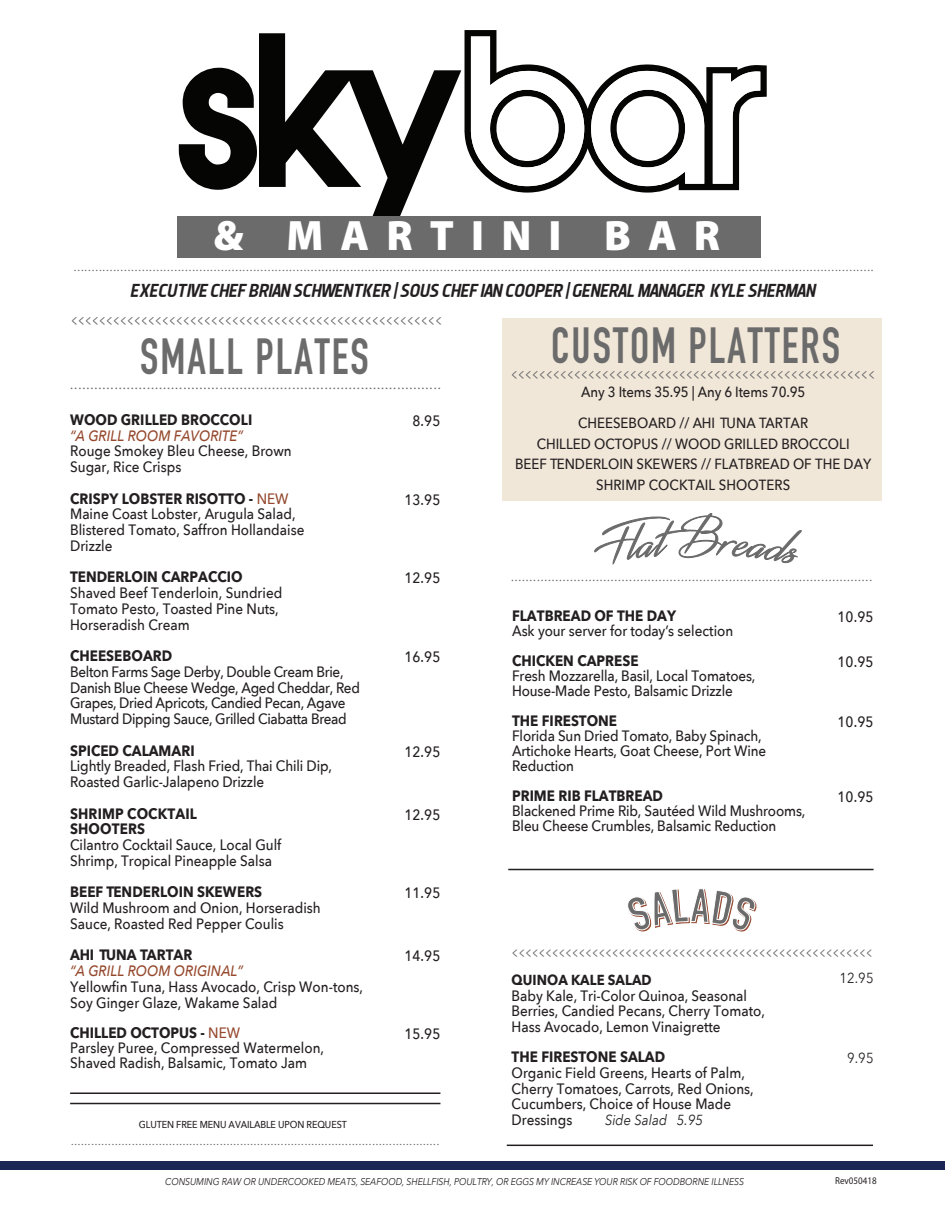
<style>
.page{position:relative;width:945px;height:1215px;background:#fff}
.page>*{position:absolute;margin:0;border:0;box-sizing:border-box;transform-origin:0 0}
.t1{font:700 50.1px "DIN Condensed";letter-spacing:.045em;color:#6b6b6b;scale:.9 1}
.t2{font:900 42.75px "Myriad Pro";letter-spacing:.4em;color:#fff}
.t3{font:300 20.55px "Nexa";color:#6b6b6b}
.t4{font:300 19.35px "Nexa";color:#6b6b6b}
.t5{font:italic 19.35px "Dyno Sans";letter-spacing:-.025em;color:#231f20;scale:.9 1}
.t6{font:300 18.75px "Nexa";color:#6b6b6b}
.t7{font:300 18.45px "Nexa";color:#6b6b6b}
.t8{font:300 18.3px "Nexa";color:#6b6b6b}
.t9{font:300 17.25px "Nexa";color:#6b6b6b}
.t10{font:500 15px/15.8px "Avenir Next";color:#231f20;scale:.9 1}
.t11{font:700 15px/15.8px "Avenir Next";color:#231f20;scale:.9 1}
.t12{font:500 15px/15.8px "Avenir Next";letter-spacing:-.025em;color:#231f20;scale:.9 1}
.t13{font:italic 500 15px "Avenir Next";color:#95482c;scale:.9 1}
.t14{font:500 14.7px/20.5px "Avenir Next";color:#231f20;scale:.9 1}
.t15{font:700 14.55px "Avenir Next";letter-spacing:.005em;color:#231f20;scale:.9 1}
.t16{font:italic 14.55px "Avenir Next";color:#231f20;scale:.9 1}
.t17{font:14.55px "Avenir Next";color:#231f20;scale:.9 1}
.t18{font:500 10.05px "Avenir Next";letter-spacing:-.01em;color:#231f20;scale:.9 1}
.t19{font:10.05px "Myriad Pro";color:#231f20;scale:.9 1}
.t20{font:italic 9.9px "Avenir Next";letter-spacing:-.01em;color:#231f20;scale:.9 1}
.s1{font-weight:700}
.s2{color:#95492f}
</style>
<div class="page">
<div style="left:503px;top:318px;width:379px;height:182px;background:#f1e7d9"></div>
<svg style="left:179px;top:33px;width:282px;height:183px"></svg>
<svg style="left:464px;top:30px;width:303px;height:163px"></svg>
<svg style="left:713px;top:71px;width:47px;height:113px"></svg>
<svg style="left:591px;top:71px;width:114px;height:115px"></svg>
<svg style="left:471px;top:36px;width:113px;height:150px"></svg>
<div style="left:177px;top:216px;width:584px;height:41px;background:#6b6b6b"></div>
<svg style="left:628px;top:889px;width:129px;height:43px"></svg>
<svg style="left:595px;top:513px;width:207px;height:52px"></svg>
<hr style="left:507px;top:1145px;width:366px;height:1px;background:#231f20">
<hr style="left:508px;top:869px;width:366px;height:1px;background:#231f20">
<hr style="left:70px;top:1093px;width:370px;height:1px;background:#231f20">
<hr style="left:70px;top:1103px;width:370px;height:1px;background:#231f20">
<div style="left:0;top:1161px;width:945px;height:8px;background:#1b2654"></div>
<h2 class="t2" style="left:214px;top:211px;width:508px">&amp; MARTINI BAR</h2>
<p class="t8" style="left:74px;top:254px;width:802px">...............................................................................................................................................................................................................................</p>
<p class="t5" style="left:130px;top:278px;width:763px">EXECUTIVE CHEF BRIAN SCHWENTKER | SOUS CHEF IAN COOPER | GENERAL MANAGER KYLE SHERMAN</p>
<p class="t4" style="left:72px;top:309px;width:373px">&lt;&lt;&lt;&lt;&lt;&lt;&lt;&lt;&lt;&lt;&lt;&lt;&lt;&lt;&lt;&lt;&lt;&lt;&lt;&lt;&lt;&lt;&lt;&lt;&lt;&lt;&lt;&lt;&lt;&lt;&lt;&lt;&lt;&lt;&lt;&lt;&lt;&lt;&lt;&lt;&lt;&lt;&lt;&lt;&lt;&lt;&lt;&lt;&lt;&lt;&lt;&lt;&lt;</p>
<h1 class="t1" style="left:140px;top:322px;width:255px">SMALL PLATES</h1>
<h3 class="t3" style="left:70px;top:370px;width:373px">............................................................................................</h3>
<p class="t11" style="left:70px;top:412px;width:204px">WOOD GRILLED BROCCOLI</p>
<p class="t13" style="left:70px;top:423px;width:194px">“A GRILL ROOM FAVORITE”</p>
<p class="t10" style="left:70px;top:443px;width:248px">Rouge Smokey Bleu Cheese, Brown<br>Sugar, Rice Crisps</p>
<p class="t10" style="left:70px;top:490px;width:262px"><span class="s1">CRISPY LOBSTER RISOTTO -</span> <span class="s2">NEW<br></span>Maine Coast Lobster, Arugula Salad,<br>Blistered Tomato, Saffron Hollandaise<br>Drizzle</p>
<p class="t11" style="left:70px;top:569px;width:193px">TENDERLOIN CARPACCIO</p>
<p class="t10" style="left:70px;top:585px;width:237px">Shaved Beef Tenderloin, Sundried<br>Tomato Pesto, Toasted Pine Nuts,<br>Horseradish Cream</p>
<p class="t11" style="left:70px;top:648px;width:115px">CHEESEBOARD</p>
<p class="t12" style="left:70px;top:663px;width:324px">Belton Farms Sage Derby, Double Cream Brie, Danish Blue Cheese Wedge, Aged Cheddar, Red Grapes, Dried Apricots, Candied Pecan, Agave Mustard Dipping Sauce, Grilled Ciabatta Bread</p>
<p class="t11" style="left:70px;top:742px;width:140px">SPICED CALAMARI</p>
<p class="t10" style="left:70px;top:758px;width:292px">Lightly Breaded, Flash Fried, Thai Chili Dip,<br>Roasted Garlic-Jalapeno Drizzle</p>
<p class="t11" style="left:70px;top:805px;width:142px">SHRIMP COCKTAIL<br>SHOOTERS</p>
<p class="t10" style="left:70px;top:837px;width:236px">Cilantro Cocktail Sauce, Local Gulf<br>Shrimp, Tropical Pineapple Salsa</p>
<p class="t11" style="left:70px;top:884px;width:215px">BEEF TENDERLOIN SKEWERS</p>
<p class="t10" style="left:70px;top:900px;width:280px">Wild Mushroom and Onion, Horseradish<br>Sauce, Roasted Red Pepper Coulis</p>
<p class="t11" style="left:70px;top:947px;width:137px">AHI TUNA TARTAR</p>
<p class="t13" style="left:70px;top:958px;width:194px">“A GRILL ROOM ORIGINAL”</p>
<p class="t10" style="left:70px;top:978px;width:327px">Yellowfin Tuna, Hass Avocado, Crisp Won-tons,<br>Soy Ginger Glaze, Wakame Salad</p>
<p class="t10" style="left:70px;top:1024px;width:284px;line-height:15px"><span class="s1">CHILLED OCTOPUS -</span> <span class="s2">NEW<br></span>Parsley Puree, Compressed Watermelon,<br>Shaved Radish, Balsamic, Tomato Jam</p>
<p class="t18" style="left:139px;top:1116px;width:233px">GLUTEN FREE MENU AVAILABLE UPON REQUEST</p>
<p class="t10" style="left:413px;top:412px;width:33px">8.95</p>
<p class="t10" style="left:404px;top:491px;width:42px">13.95</p>
<p class="t10" style="left:404px;top:570px;width:42px">12.95</p>
<p class="t10" style="left:404px;top:648px;width:42px">16.95</p>
<p class="t10" style="left:404px;top:743px;width:42px">12.95</p>
<p class="t10" style="left:404px;top:806px;width:42px">12.95</p>
<p class="t10" style="left:404px;top:885px;width:42px">11.95</p>
<p class="t10" style="left:404px;top:948px;width:42px">14.95</p>
<p class="t10" style="left:404px;top:1026px;width:42px">15.95</p>
<h1 class="t1" style="left:551px;top:312px;width:322px">CUSTOM PLATTERS</h1>
<p class="t4" style="left:512px;top:363px;width:366px">&lt;&lt;&lt;&lt;&lt;&lt;&lt;&lt;&lt;&lt;&lt;&lt;&lt;&lt;&lt;&lt;&lt;&lt;&lt;&lt;&lt;&lt;&lt;&lt;&lt;&lt;&lt;&lt;&lt;&lt;&lt;&lt;&lt;&lt;&lt;&lt;&lt;&lt;&lt;&lt;&lt;&lt;&lt;&lt;&lt;&lt;&lt;&lt;&lt;&lt;&lt;&lt;</p>
<p class="t14" style="left:578px;top:376px;width:257px;line-height:30.9px">Any 3 Items 35.95 | Any 6 Items 70.95<br>CHEESEBOARD // AHI TUNA TARTAR</p>
<p class="t14" style="left:515px;top:433px;width:398px;text-align:center">CHILLED OCTOPUS // WOOD GRILLED BROCCOLI<br>BEEF TENDERLOIN SKEWERS // FLATBREAD OF THE DAY<br>SHRIMP COCKTAIL SHOOTERS</p>
<p class="t6" style="left:511px;top:564px;width:363px">..................................................................................................</p>
<p class="t11" style="left:512px;top:608px;width:184px">FLATBREAD OF THE DAY</p>
<p class="t10" style="left:512px;top:622px;width:247px">Ask your server for today’s selection</p>
<p class="t11" style="left:512px;top:653px;width:142px">CHICKEN CAPRESE</p>
<p class="t10" style="left:512px;top:668px;width:272px;line-height:15px">Fresh Mozzarella, Basil, Local Tomatoes,<br>House-Made Pesto, Balsamic Drizzle</p>
<p class="t11" style="left:512px;top:713px;width:118px">THE FIRESTONE</p>
<p class="t10" style="left:512px;top:728px;width:284px;line-height:15px">Florida Sun Dried Tomato, Baby Spinach,<br>Artichoke Hearts, Goat Cheese, Port Wine<br>Reduction</p>
<p class="t11" style="left:512px;top:788px;width:169px">PRIME RIB FLATBREAD</p>
<p class="t10" style="left:512px;top:803px;width:327px;line-height:15px">Blackened Prime Rib, Sautéed Wild Mushrooms,<br>Bleu Cheese Crumbles, Balsamic Reduction</p>
<p class="t10" style="left:838px;top:608px;width:42px">10.95</p>
<p class="t10" style="left:838px;top:653px;width:42px">10.95</p>
<p class="t10" style="left:838px;top:713px;width:42px">10.95</p>
<p class="t10" style="left:838px;top:788px;width:42px">10.95</p>
<p class="t7" style="left:512px;top:942px;width:362px">&lt;&lt;&lt;&lt;&lt;&lt;&lt;&lt;&lt;&lt;&lt;&lt;&lt;&lt;&lt;&lt;&lt;&lt;&lt;&lt;&lt;&lt;&lt;&lt;&lt;&lt;&lt;&lt;&lt;&lt;&lt;&lt;&lt;&lt;&lt;&lt;&lt;&lt;&lt;&lt;&lt;&lt;&lt;&lt;&lt;&lt;&lt;&lt;&lt;&lt;&lt;&lt;&lt;&lt;</p>
<p class="t15" style="left:512px;top:967px;width:157px">QUINOA KALE SALAD</p>
<p class="t10" style="left:512px;top:987px;width:283px">Baby Kale, Tri-Color Quinoa, Seasonal<br>Berries, Candied Pecans, Cherry Tomato,<br>Hass Avocado, Lemon Vinaigrette</p>
<p class="t11" style="left:512px;top:1049px;width:172px">THE FIRESTONE SALAD</p>
<p class="t10" style="left:512px;top:1064px;width:271px">Organic Field Greens, Hearts of Palm,<br>Cherry Tomatoes, Carrots, Red Onions,<br>Cucumbers, Choice of House Made<br>Dressings</p>
<p class="t16" style="left:605px;top:1108px;width:110px">Side Salad 5.95</p>
<p class="t17" style="left:839px;top:965px;width:39px">12.95</p>
<p class="t17" style="left:847px;top:1046px;width:31px">9.95</p>
<p class="t9" style="left:71px;top:1129px;width:370px">.............................................................................................................</p>
<p class="t20" style="left:165px;top:1173px;width:645px">CONSUMING RAW OR UNDERCOOKED MEATS, SEAFOOD, SHELLFISH, POULTRY, OR EGGS MY INCREASE YOUR RISK OF FOODBORNE ILLNESS</p>
<p class="t19" style="left:835px;top:1175px;width:47px">Rev050418</p>
</div>
